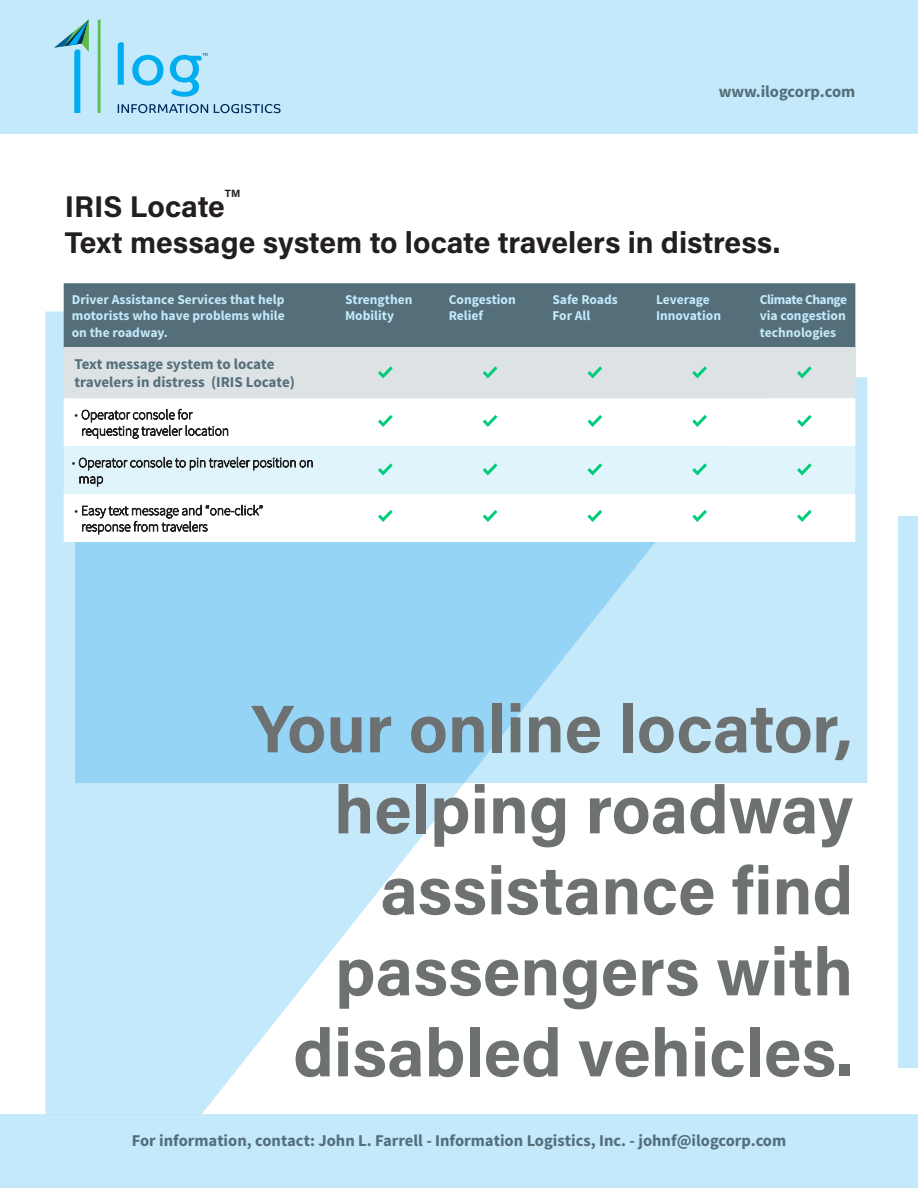
<style>
.page{position:relative;width:918px;height:1188px;background:#fff}
.page>*{position:absolute;margin:0;border:0;box-sizing:border-box;transform-origin:0 0}
.Oversized_Titles{font:700 67.5px/81px "Acumin Pro";color:#6d7172;text-align:right}
.Titles{font:700 30px "Acumin Pro";color:#231f20}
.t1{font:700 16.5px "Source Sans Pro";color:#546e7a}
.sub_header_main{font:700 15px "Source Sans Pro";color:#546e7a}
.header_main{font:700 13.5px/16px "Source Sans Pro";color:#c3e9fa}
.t2{font:200 13.5px/16.2px "Source Sans Pro";color:#231f20}
.header_main-2{font:700 13.5px "Source Sans Pro";letter-spacing:-.035em;color:#c3e9fa}
.Titles-2{font:700 10.5px "Acumin Pro";color:#231f20}
</style>
<div class="page">
<div style="left:75px;top:377px;width:792px;height:406px;background:#c3e9fa"></div>
<div style="left:899px;top:516px;width:19px;height:552px;background:#c3e9fa"></div>
<div style="left:46px;top:0;width:872px;height:134px;background:#c3e9fa"></div>
<svg style="left:45px;top:311px;width:610px;height:803px"></svg>
<svg style="left:0;top:0;width:46px;height:933px"></svg>
<svg style="left:118px;top:42px;width:6px;height:43px"></svg>
<svg style="left:132px;top:55px;width:31px;height:31px"></svg>
<hr style="left:98px;top:20px;width:3px;height:93px;background:#5dbc57">
<svg style="left:118px;top:104px;width:90px;height:9px"></svg>
<svg style="left:214px;top:104px;width:67px;height:9px"></svg>
<svg style="left:54px;top:20px;width:35px;height:93px;background:#96d5e7"></svg>
<svg style="left:170px;top:53px;width:37px;height:44px;background:#78d2f5"></svg>
<div style="left:64px;top:283px;width:791px;height:64px;background:#546e7a"></div>
<div style="left:64px;top:347px;width:791px;height:51px;background:#dde2e4"></div>
<div style="left:64px;top:398px;width:791px;height:144px;background:#fff"></div>
<div style="left:0;top:1114px;width:918px;height:74px;background:#c3e9fa"></div>
<svg style="left:378px;top:366px;width:15px;height:12px"></svg>
<svg style="left:378px;top:415px;width:15px;height:12px"></svg>
<svg style="left:378px;top:510px;width:15px;height:12px"></svg>
<svg style="left:483px;top:366px;width:14px;height:12px"></svg>
<svg style="left:483px;top:415px;width:14px;height:12px"></svg>
<svg style="left:483px;top:510px;width:14px;height:12px"></svg>
<svg style="left:588px;top:366px;width:14px;height:12px"></svg>
<svg style="left:588px;top:415px;width:14px;height:12px"></svg>
<svg style="left:588px;top:510px;width:14px;height:12px"></svg>
<svg style="left:692px;top:366px;width:15px;height:12px"></svg>
<svg style="left:692px;top:415px;width:15px;height:12px"></svg>
<svg style="left:692px;top:510px;width:15px;height:12px"></svg>
<svg style="left:797px;top:366px;width:15px;height:12px"></svg>
<svg style="left:797px;top:415px;width:15px;height:12px"></svg>
<div style="left:64px;top:446px;width:791px;height:48px;background:#e0f4fc"></div>
<svg style="left:797px;top:510px;width:15px;height:12px"></svg>
<p class="t1" style="left:719px;top:81px;width:138px">www.ilogcorp.com</p>
<p class="Titles-2" style="left:225px;top:186px;width:17px">TM</p>
<p class="Titles" style="left:65px;top:221px;width:717px">Text message system to locate travelers in distress.</p>
<p class="Titles" style="left:65px;top:185px;width:162px">IRIS Locate</p>
<p class="header_main" style="left:72px;top:292px;width:214px">Driver Assistance Services that help motorists who have problems while</p>
<p class="header_main" style="left:72px;top:325px;width:98px">on the roadway.</p>
<p class="sub_header_main" style="left:75px;top:355px;width:202px">Text message system to locate</p>
<p class="sub_header_main" style="left:75px;top:373px;width:222px">travelers in distress (IRIS Locate)</p>
<p class="t2" style="left:81px;top:407px;width:149px;text-indent:-7px">• Operator console for requesting traveler location</p>
<p class="t2" style="left:79px;top:455px;width:236px;text-indent:-7px">• Operator console to pin traveler position on map</p>
<p class="t2" style="left:81px;top:502px;width:183px;text-indent:-7px">• Easy text message and “one-click” response from travelers</p>
<p class="header_main" style="left:345px;top:292px;width:69px">Strengthen</p>
<p class="header_main" style="left:345px;top:308px;width:51px">Mobility</p>
<p class="header_main" style="left:449px;top:292px;width:69px">Congestion</p>
<p class="header_main" style="left:449px;top:308px;width:36px">Relief</p>
<p class="header_main" style="left:552px;top:292px;width:67px">Safe Roads<br>For All</p>
<p class="header_main" style="left:656px;top:292px;width:55px">Leverage</p>
<p class="header_main" style="left:656px;top:308px;width:66px">Innovation</p>
<p class="header_main-2" style="left:760px;top:291px;width:89px">Climate Change</p>
<p class="header_main" style="left:760px;top:308px;width:87px">via congestion</p>
<p class="header_main" style="left:760px;top:325px;width:78px">technologies</p>
<p class="Oversized_Titles" style="left:252px;top:685px;width:603px">Your online locator, helping roadway assistance find passengers with disabled vehicles.</p>
<p class="sub_header_main" style="left:162px;top:1130px;width:595px">For information, contact: John L. Farrell –Information Logistics, Inc. –johnf@ilogcorp.com</p>
<p class="t1" style="left:132px;top:1130px;width:656px">For information, contact: John L. Farrell - Information Logistics, Inc. - johnf@ilogcorp.com</p>
</div>
